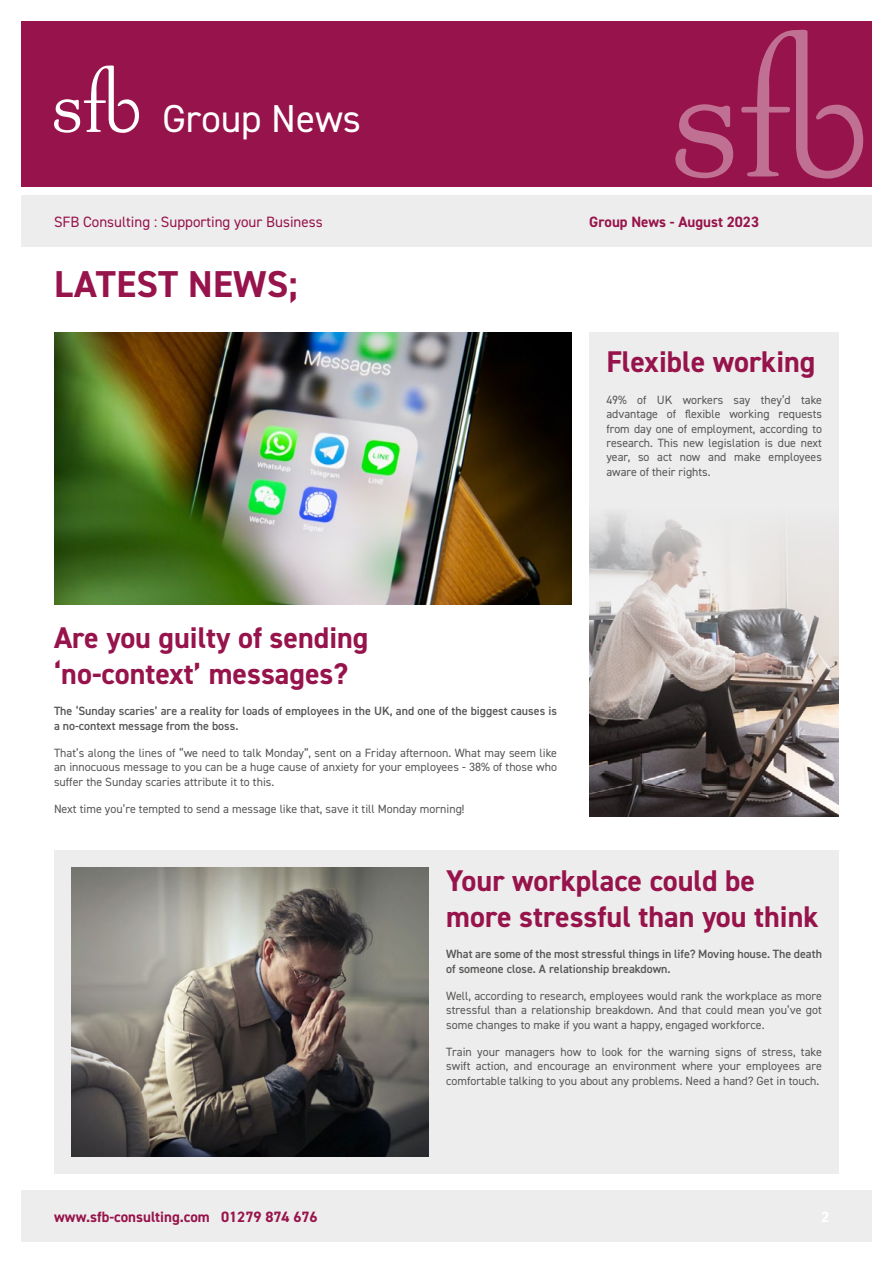
<style>
.page{position:relative;width:893px;height:1263px;background:#fff}
.page>*{position:absolute;margin:0;border:0;box-sizing:border-box;transform-origin:0 0}
.t1{font:39px "DIN2014";color:#fff}
.t2{font:700 37.5px "DIN2014";letter-spacing:.01em;color:#97134b}
.t3{font:700 30px/36px "DIN2014";color:#97134b}
.t4{font:700 15px "DIN2014";color:#97134b}
.t5{font:15px "DIN2014";color:#97134b}
.t6{font:12px/14.4px "DIN2014";color:#575756;text-align:justify}
.t7{font:600 12px/14.4px "DIN2014";color:#575756}
</style>
<div class="page">
<div style="left:21px;top:21px;width:851px;height:166px;background:#97134b"></div>
<div style="left:21px;top:196px;width:851px;height:51px;background:#ededed"></div>
<div style="left:21px;top:1191px;width:851px;height:51px;background:#ededed"></div>
<svg style="left:54px;top:65px;width:85px;height:68px"></svg>
<svg style="left:675px;top:104px;width:58px;height:74px"></svg>
<svg style="left:741px;top:30px;width:122px;height:149px"></svg>
<div style="left:589px;top:332px;width:250px;height:484px;background:#ededed"></div>
<img style="left:589px;top:514px;width:250px;height:302px">
<img style="left:54px;top:332px;width:517px;height:273px">
<div style="left:54px;top:850px;width:785px;height:324px;background:#ededed"></div>
<img style="left:71px;top:867px;width:357px;height:290px">
<h1 class="t1" style="left:162px;top:94px;width:200px">Group News</h1>
<p class="t5" style="left:54px;top:212px;width:270px">SFB Consulting : Supporting your Business</p>
<h2 class="t2" style="left:54px;top:259px;width:245px">LATEST NEWS;</h2>
<p class="t4" style="left:589px;top:212px;width:171px">Group News - August 2023</p>
<h3 class="t3" style="left:606px;top:344px;width:211px">Flexible working</h3>
<p class="t6" style="left:606px;top:392px;width:217px">49% of UK workers say they’d take advantage of flexible working requests from day one of employment, according to research. This new legislation is due next year, so act now and make employees aware of their rights.</p>
<h3 class="t3" style="left:54px;top:620px;width:316px">Are you guilty of sending ‘no-context’ messages?</h3>
<p class="t7" style="left:54px;top:704px;width:505px">The ‘Sunday scaries’ are a reality for loads of employees in the UK, and one of the biggest causes is a no-context message from the boss.</p>
<p class="t6" style="left:54px;top:745px;width:505px">That’s along the lines of “we need to talk Monday”, sent on a Friday afternoon. What may seem like an innocuous message to you can be a huge cause of anxiety for your employees - 38% of those who suffer the Sunday scaries attribute it to this.</p>
<p class="t6" style="left:54px;top:801px;width:412px">Next time you’re tempted to send a message like that, save it till Monday morning!</p>
<p class="t4" style="left:54px;top:1207px;width:265px">www.sfb-consulting.com 01279 874 676</p>
<h3 class="t3" style="left:446px;top:862px;width:374px">Your workplace could be more stressful than you think</h3>
<p class="t7" style="left:446px;top:947px;width:377px">What are some of the most stressful things in life? Moving house. The death of someone close. A relationship breakdown.</p>
<p class="t6" style="left:446px;top:988px;width:377px">Well, according to research, employees would rank the workplace as more stressful than a relationship breakdown. And that could mean you’ve got some changes to make if you want a happy, engaged workforce.</p>
<p class="t6" style="left:446px;top:1044px;width:377px">Train your managers how to look for the warning signs of stress, take swift action, and encourage an environment where your employees are comfortable talking to you about any problems. Need a hand? Get in touch.</p>
</div>
